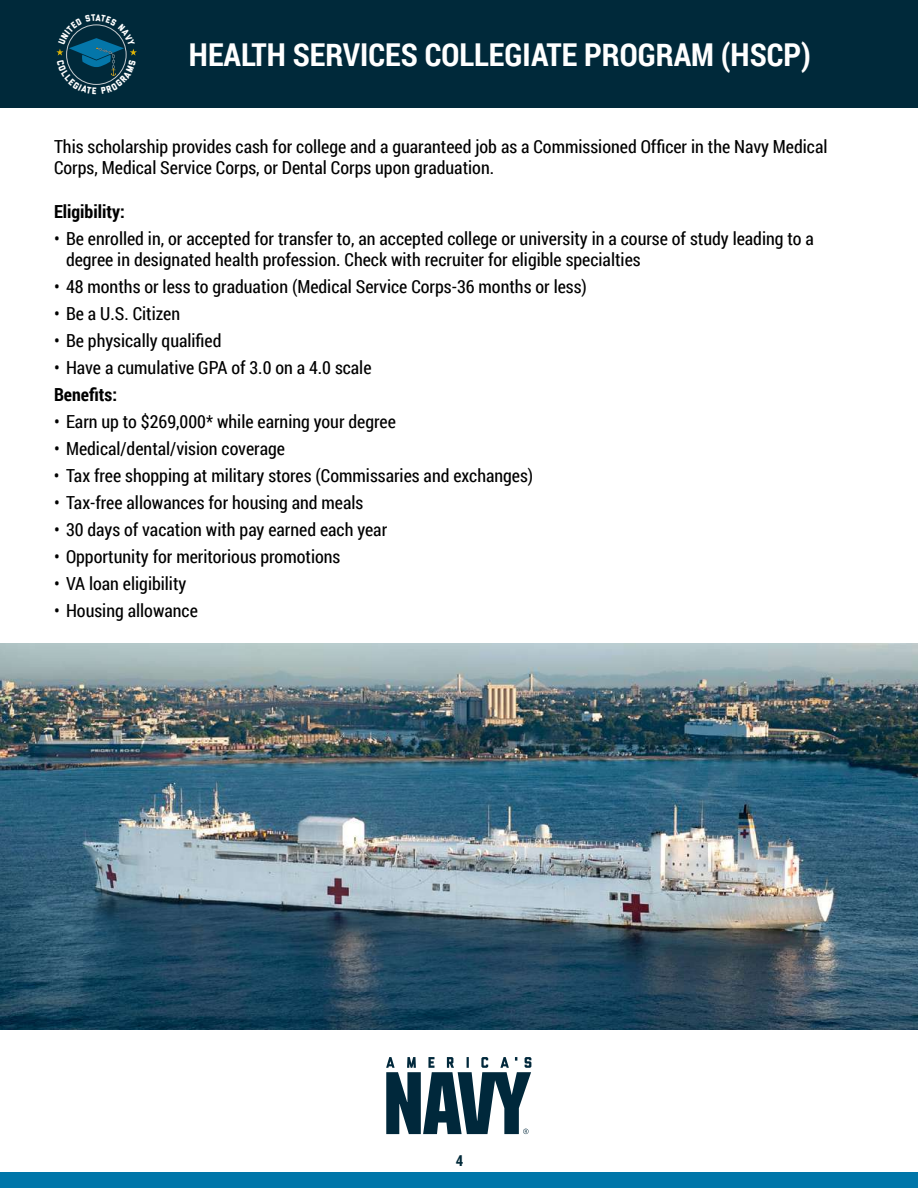
<style>
.page{position:relative;width:918px;height:1188px;background:#fff}
.page>*{position:absolute;margin:0;border:0;box-sizing:border-box;transform-origin:0 0}
.t1{font:700 31.5px "Roboto Condensed";color:#fff}
.t2{font:18px/21.6px "Roboto Condensed";color:#000}
.t3{font:700 18px "Roboto Condensed";color:#000}
.t4{font:700 15px "Roboto Condensed";color:#022a3a}
</style>
<div class="page">
<div style="left:0;top:1173px;width:918px;height:15px;background:#0076a9"></div>
<div style="left:0;top:0;width:918px;height:108px;background:#00293a"></div>
<img style="left:0;top:644px;width:918px;height:386px">
<svg style="left:386px;top:1057px;width:145px;height:77px"></svg>
<svg style="left:56px;top:24px;width:81px;height:61px"></svg>
<h1 class="t1" style="left:189px;top:33px;width:624px">HEALTH SERVICES COLLEGIATE PROGRAM (HSCP)</h1>
<p class="t2" style="left:54px;top:135px;width:775px">This scholarship provides cash for college and a guaranteed job as a Commissioned Officer in the Navy Medical<br>Corps, Medical Service Corps, or Dental Corps upon graduation.</p>
<p class="t3" style="left:54px;top:199px;width:72px">Eligibility:</p>
<p class="t2" style="left:66px;top:227px;width:749px;text-indent:-12px">• Be enrolled in, or accepted for transfer to, an accepted college or university in a course of study leading to a degree in designated health profession. Check with recruiter for eligible specialties</p>
<p class="t2" style="left:54px;top:275px;width:534px">• 48 months or less to graduation (Medical Service Corps-36 months or less)</p>
<p class="t2" style="left:54px;top:302px;width:128px">• Be a U.S. Citizen</p>
<p class="t2" style="left:54px;top:329px;width:169px">• Be physically qualified</p>
<p class="t2" style="left:54px;top:356px;width:319px">• Have a cumulative GPA of 3.0 on a 4.0 scale</p>
<p class="t3" style="left:54px;top:382px;width:65px">Benefits:</p>
<p class="t2" style="left:54px;top:410px;width:343px">• Earn up to $269,000* while earning your degree</p>
<p class="t2" style="left:54px;top:437px;width:233px">• Medical/dental/vision coverage</p>
<p class="t2" style="left:54px;top:464px;width:481px">• Tax free shopping at military stores (Commissaries and exchanges)</p>
<p class="t2" style="left:54px;top:491px;width:311px">• Tax-free allowances for housing and meals</p>
<p class="t2" style="left:54px;top:518px;width:335px">• 30 days of vacation with pay earned each year</p>
<p class="t2" style="left:54px;top:545px;width:288px">• Opportunity for meritorious promotions</p>
<p class="t2" style="left:54px;top:572px;width:134px">• VA loan eligibility</p>
<p class="t2" style="left:54px;top:599px;width:145px">• Housing allowance</p>
<p class="t4" style="left:456px;top:1150px;width:9px">4</p>
</div>
